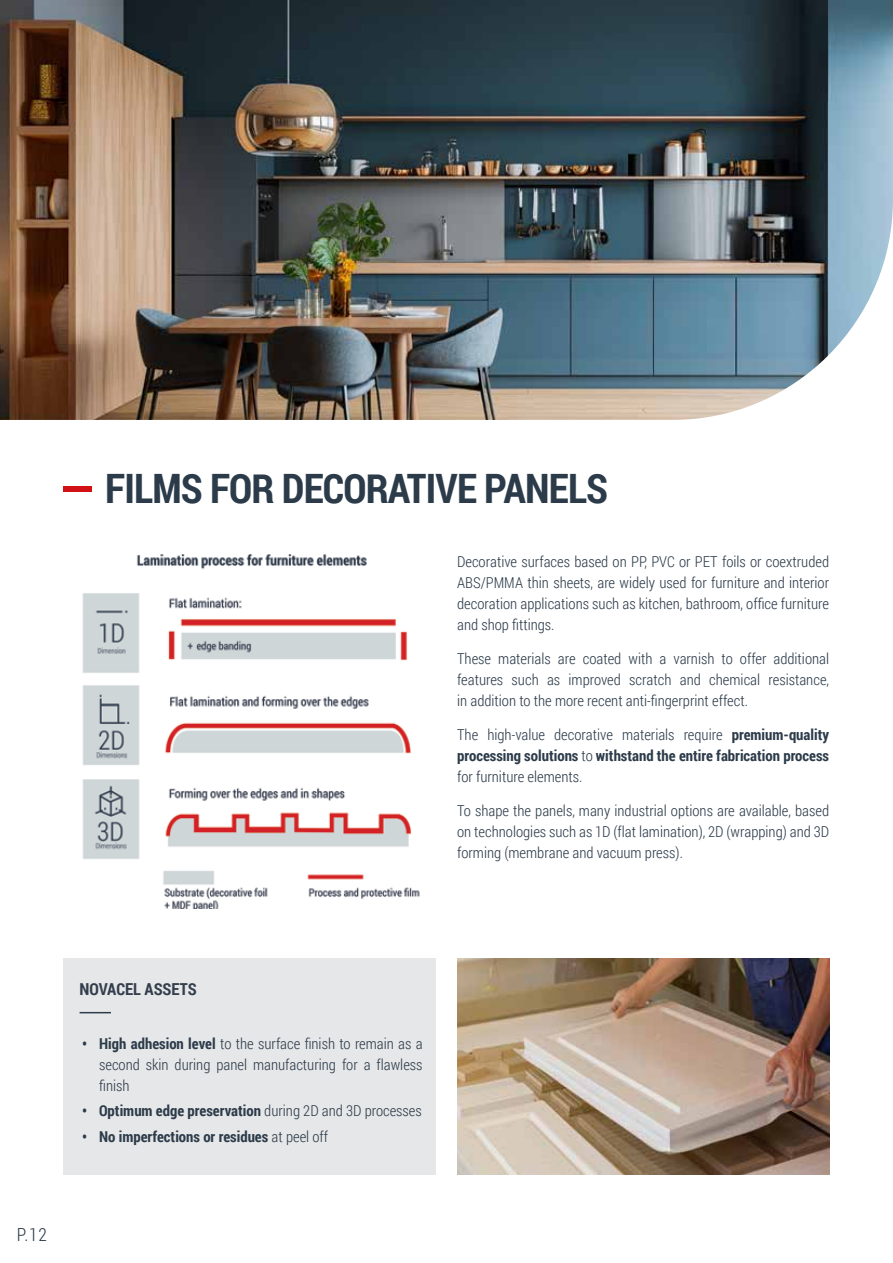
<style>
.page{position:relative;width:893px;height:1263px;background:#fff}
.page>*{position:absolute;margin:0;border:0;box-sizing:border-box;transform-origin:0 0}
.t1{font:700 40.5px "Roboto Condensed";letter-spacing:-.02em;color:#2c3b4a}
.t2{font:300 18px "Roboto Condensed";color:#2c3b4a}
.t3{font:700 16.5px "Roboto Condensed";color:#333e4c}
.t4{font:300 15px/21px "Roboto Condensed";color:#2c3b4a;text-align:justify}
.t5{font:700 15px/21px "Roboto Condensed";color:#2c3b4a;text-align:justify}
.s1{font-weight:300}
.s2{font-weight:700}
</style>
<div class="page">
<div style="left:64px;top:486px;width:28px;height:5px;background:#d11116"></div>
<img style="left:82px;top:554px;width:338px;height:354px">
<img style="left:457px;top:958px;width:372px;height:217px">
<div style="left:64px;top:958px;width:372px;height:217px;background:#e6e7e8"></div>
<hr style="left:80px;top:1012px;width:31px;height:1px;background:#2c3b4a">
<img style="left:0;top:0;width:893px;height:420px">
<h1 class="t1" style="left:105px;top:460px;width:504px">FILMS FOR DECORATIVE PANELS</h1>
<p class="t4" style="left:457px;top:551px;width:373px">Decorative surfaces based on PP, PVC or PET foils or coextruded ABS/PMMA thin sheets, are widely used for furniture and interior decoration applications such as kitchen, bathroom, office furniture and shop fittings.</p>
<p class="t4" style="left:457px;top:648px;width:374px">These materials are coated with a varnish to offer additional features such as improved scratch and chemical resistance, in addition to the more recent anti-fingerprint effect.</p>
<p class="t5" style="left:457px;top:723px;width:374px"><span class="s1">The high-value decorative materials require</span> premium-quality processing solutions <span class="s1">to</span> withstand the entire fabrication process <span class="s1">for furniture elements.</span></p>
<p class="t4" style="left:457px;top:799px;width:373px">To shape the panels, many industrial options are available, based on technologies such as 1D (flat lamination), 2D (wrapping) and 3D forming (membrane and vacuum press).</p>
<p class="t2" style="left:17px;top:1222px;width:32px">P.12</p>
<p class="t3" style="left:80px;top:977px;width:119px">NOVACEL ASSETS</p>
<p class="t4" style="left:99px;top:1033px;width:325px;text-indent:-17px"><span class="s2">• High adhesion level</span> to the surface finish to remain as a second skin during panel manufacturing for a flawless finish</p>
<p class="t5" style="left:82px;top:1100px;width:341px">• Optimum edge preservation <span class="s1">during 2D and 3D processes</span></p>
<p class="t5" style="left:82px;top:1125px;width:248px">• No imperfections or residues <span class="s1">at peel off</span></p>
</div>
